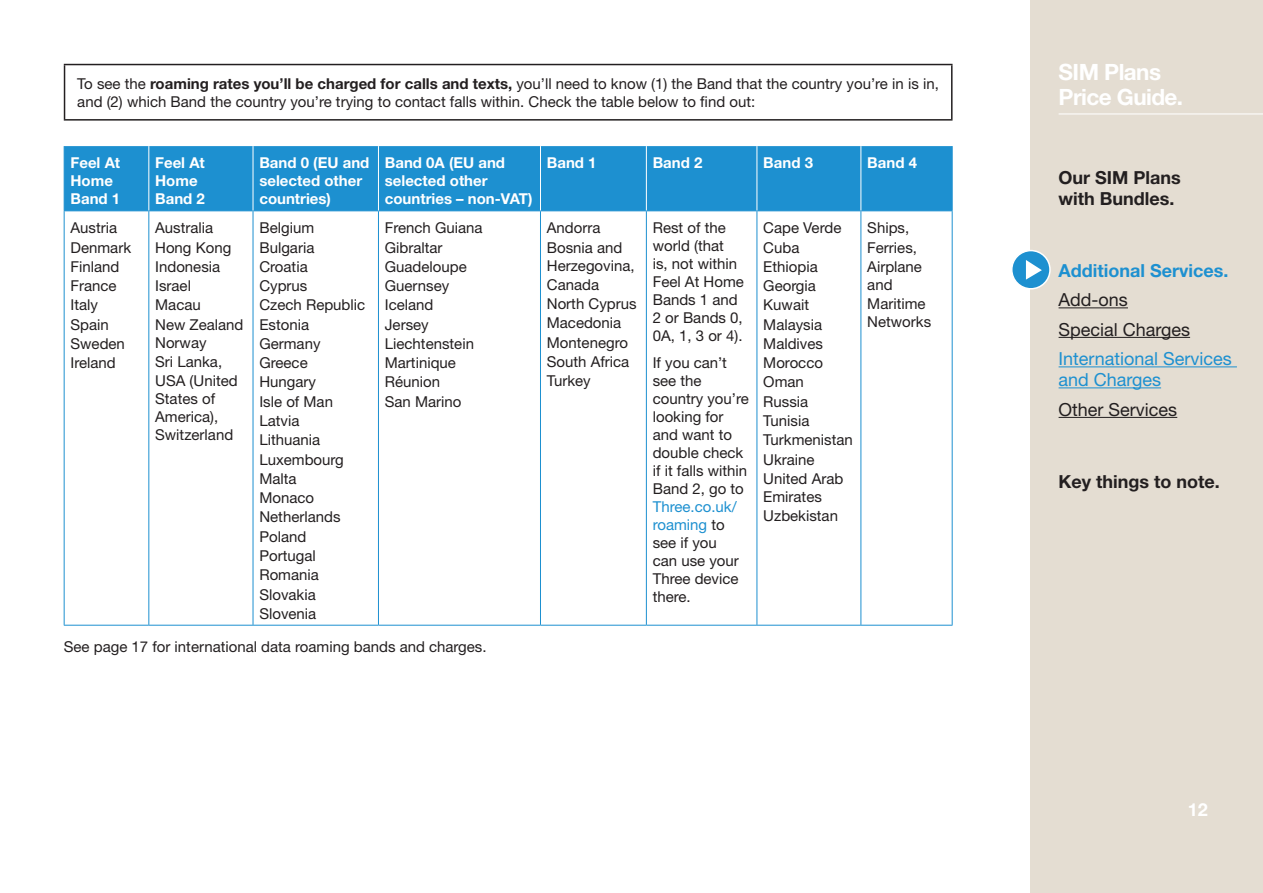
<style>
.page{position:relative;width:1263px;height:893px;background:#fff}
.page>*{position:absolute;margin:0;border:0;box-sizing:border-box;transform-origin:0 0}
.t1{font:22.5px/25.5px "Helvetica Neue LT Bold 1";letter-spacing:-.025em;color:#fff}
.t2{font:18px/21px "Helvetica Neue LT Bold 1";color:#231f20}
.t3{font:18px/29.5px "Helvetica Neue LT Roman 2";color:#231f20}
.t4{font:18px/21px "Helvetica Neue LT Roman 2";color:#1d90d0}
.t5{font:18px "Helvetica Neue LT Bold 1";color:#1d90d0}
.t6{font:18px "Helvetica Neue LT Bold 1";color:#fff}
.t7{font:15px/19.2px "Helvetica Neue LT Roman 2";color:#231f20}
.t8{font:15px/18px "Helvetica Neue LT Bold 1";color:#fff}
.s1{font-family:"Helvetica Neue LT Bold 1"}
.s2{color:#1d90d0}
</style>
<div class="page">
<div style="left:1031px;top:0;width:232px;height:893px;background:#e4ddd2"></div>
<hr style="left:64px;top:64px;width:888px;height:1px;background:#231f20">
<hr style="left:64px;top:65px;width:1px;height:54px;background:#231f20">
<hr style="left:951px;top:65px;width:1px;height:54px;background:#231f20">
<hr style="left:64px;top:119px;width:888px;height:2px;background:#231f20">
<div style="left:65px;top:146px;width:887px;height:64px;background:#1d90d0"></div>
<hr style="left:64px;top:211px;width:1px;height:414px;background:#1d90d0">
<hr style="left:148px;top:211px;width:1px;height:414px;background:#1d90d0">
<hr style="left:253px;top:211px;width:1px;height:414px;background:#1d90d0">
<hr style="left:378px;top:211px;width:1px;height:414px;background:#1d90d0">
<hr style="left:540px;top:211px;width:1px;height:414px;background:#1d90d0">
<hr style="left:646px;top:211px;width:1px;height:414px;background:#1d90d0">
<hr style="left:756px;top:211px;width:1px;height:414px;background:#1d90d0">
<hr style="left:860px;top:211px;width:1px;height:414px;background:#1d90d0">
<hr style="left:952px;top:211px;width:1px;height:414px;background:#1d90d0">
<hr style="left:64px;top:210px;width:85px;height:1px;background:#1d90d0">
<hr style="left:149px;top:210px;width:104px;height:1px;background:#1d90d0">
<hr style="left:253px;top:210px;width:125px;height:1px;background:#1d90d0">
<hr style="left:378px;top:210px;width:162px;height:1px;background:#1d90d0">
<hr style="left:540px;top:210px;width:106px;height:1px;background:#1d90d0">
<hr style="left:646px;top:210px;width:111px;height:1px;background:#1d90d0">
<hr style="left:757px;top:210px;width:104px;height:1px;background:#1d90d0">
<hr style="left:861px;top:210px;width:91px;height:1px;background:#1d90d0">
<hr style="left:64px;top:625px;width:85px;height:1px;background:#1d90d0">
<hr style="left:149px;top:625px;width:104px;height:1px;background:#1d90d0">
<hr style="left:253px;top:625px;width:125px;height:1px;background:#1d90d0">
<hr style="left:378px;top:625px;width:162px;height:1px;background:#1d90d0">
<hr style="left:540px;top:625px;width:106px;height:1px;background:#1d90d0">
<hr style="left:646px;top:625px;width:111px;height:1px;background:#1d90d0">
<hr style="left:757px;top:625px;width:104px;height:1px;background:#1d90d0">
<hr style="left:861px;top:625px;width:91px;height:1px;background:#1d90d0">
<hr style="left:148px;top:146px;width:1px;height:64px;background:#fff">
<hr style="left:253px;top:146px;width:1px;height:64px;background:#fff">
<hr style="left:378px;top:146px;width:1px;height:64px;background:#fff">
<hr style="left:540px;top:146px;width:1px;height:64px;background:#fff">
<hr style="left:646px;top:146px;width:1px;height:64px;background:#fff">
<hr style="left:756px;top:146px;width:1px;height:64px;background:#fff">
<hr style="left:860px;top:146px;width:1px;height:64px;background:#fff">
<hr style="left:64px;top:146px;width:1px;height:64px;background:#1d90d0">
<hr style="left:952px;top:146px;width:1px;height:64px;background:#1d90d0">
<hr style="left:1058px;top:307px;width:70px;height:1px;background:#231f20">
<hr style="left:1058px;top:337px;width:132px;height:1px;background:#231f20">
<hr style="left:1058px;top:366px;width:179px;height:1px;background:#1d90d0">
<hr style="left:1058px;top:387px;width:103px;height:1px;background:#1d90d0">
<hr style="left:1058px;top:417px;width:119px;height:1px;background:#231f20">
<div style="left:1012px;top:251px;width:38px;height:38px;background:#1d90d0;border-radius:50%"></div>
<div style="left:1011px;top:250px;width:40px;height:40px;border:2px solid #fff;border-radius:50%"></div>
<svg style="left:1026px;top:260px;width:16px;height:20px"></svg>
<hr style="left:1058px;top:113px;width:205px;height:1px;background:#fff">
<p class="t7" style="left:77px;top:75px;width:863px;line-height:18px">To see the <span class="s1">roaming rates you’ll be charged for calls and texts,</span> you’ll need to know (1) the Band that the country you’re in is in, and (2) which Band the country you’re trying to contact falls within. Check the table below to find out:</p>
<p class="t8" style="left:71px;top:154px;width:51px">Feel At<br>Home<br>Band 1</p>
<p class="t8" style="left:155px;top:154px;width:51px">Feel At<br>Home<br>Band 2</p>
<p class="t8" style="left:259px;top:154px;width:112px">Band 0 (EU and selected other countries)</p>
<p class="t8" style="left:385px;top:154px;width:149px">Band 0A (EU and selected other countries – non-VAT)</p>
<p class="t8" style="left:547px;top:154px;width:51px">Band 1</p>
<p class="t8" style="left:653px;top:154px;width:51px">Band 2</p>
<p class="t8" style="left:763px;top:154px;width:51px">Band 3</p>
<p class="t8" style="left:867px;top:154px;width:51px">Band 4</p>
<p class="t7" style="left:71px;top:218px;width:62px">Austria<br>Denmark<br>Finland<br>France<br>Italy<br>Spain<br>Sweden<br>Ireland</p>
<p class="t7" style="left:155px;top:218px;width:90px;line-height:18.8px">Australia<br>Hong Kong<br>Indonesia<br>Israel<br>Macau<br>New Zealand<br>Norway<br>Sri Lanka,<br>USA (United<br>States of<br>America),<br>Switzerland</p>
<p class="t7" style="left:259px;top:218px;width:107px">Belgium<br>Bulgaria<br>Croatia<br>Cyprus<br>Czech Republic<br>Estonia<br>Germany<br>Greece<br>Hungary<br>Isle of Man<br>Latvia<br>Lithuania<br>Luxembourg<br>Malta<br>Monaco<br>Netherlands<br>Poland<br>Portugal<br>Romania<br>Slovakia<br>Slovenia</p>
<p class="t7" style="left:385px;top:218px;width:99px">French Guiana<br>Gibraltar<br>Guadeloupe<br>Guernsey<br>Iceland<br>Jersey<br>Liechtenstein<br>Martinique<br>Réunion<br>San Marino</p>
<p class="t7" style="left:547px;top:218px;width:91px">Andorra<br>Bosnia and<br>Herzegovina,<br>Canada<br>North Cyprus<br>Macedonia<br>Montenegro<br>South Africa<br>Turkey</p>
<p class="t7" style="left:653px;top:219px;width:93px;line-height:18px">Rest of the world (that<br>is, not within<br>Feel At Home<br>Bands 1 and<br>2 or Bands 0,<br>0A, 1, 3 or 4).</p>
<p class="t7" style="left:763px;top:218px;width:91px">Cape Verde<br>Cuba<br>Ethiopia<br>Georgia<br>Kuwait<br>Malaysia<br>Maldives<br>Morocco<br>Oman<br>Russia<br>Tunisia<br>Turkmenistan<br>Ukraine<br>United Arab<br>Emirates<br>Uzbekistan</p>
<p class="t7" style="left:867px;top:218px;width:65px;line-height:18.8px">Ships,<br>Ferries,<br>Airplane and<br>Maritime<br>Networks</p>
<p class="t7" style="left:653px;top:353px;width:98px;line-height:18px">If you can’t see the country you’re looking for and want to double check if it falls within<br>Band 2, go to</p>
<p class="t7" style="left:653px;top:497px;width:88px;line-height:18px"><span class="s2">Three.co.uk/ roaming</span> to see if you can use your<br>Three device there.</p>
<p class="t7" style="left:64px;top:637px;width:424px">See page 17 for international data roaming bands and charges.</p>
<h1 class="t1" style="left:1058px;top:58px;width:126px">SIM Plans<br>Price Guide.</h1>
<p class="t2" style="left:1058px;top:166px;width:124px">Our SIM Plans with Bundles.</p>
<p class="t5" style="left:1058px;top:259px;width:171px">Additional Services.</p>
<p class="t3" style="left:1058px;top:285px;width:133px">Add-ons<br>Special Charges</p>
<p class="t4" style="left:1058px;top:348px;width:175px">International Services and Charges</p>
<p class="t3" style="left:1058px;top:394px;width:120px">Other Services</p>
<p class="t2" style="left:1058px;top:470px;width:163px">Key things to note.</p>
<p class="t6" style="left:1188px;top:799px;width:22px">12</p>
</div>
